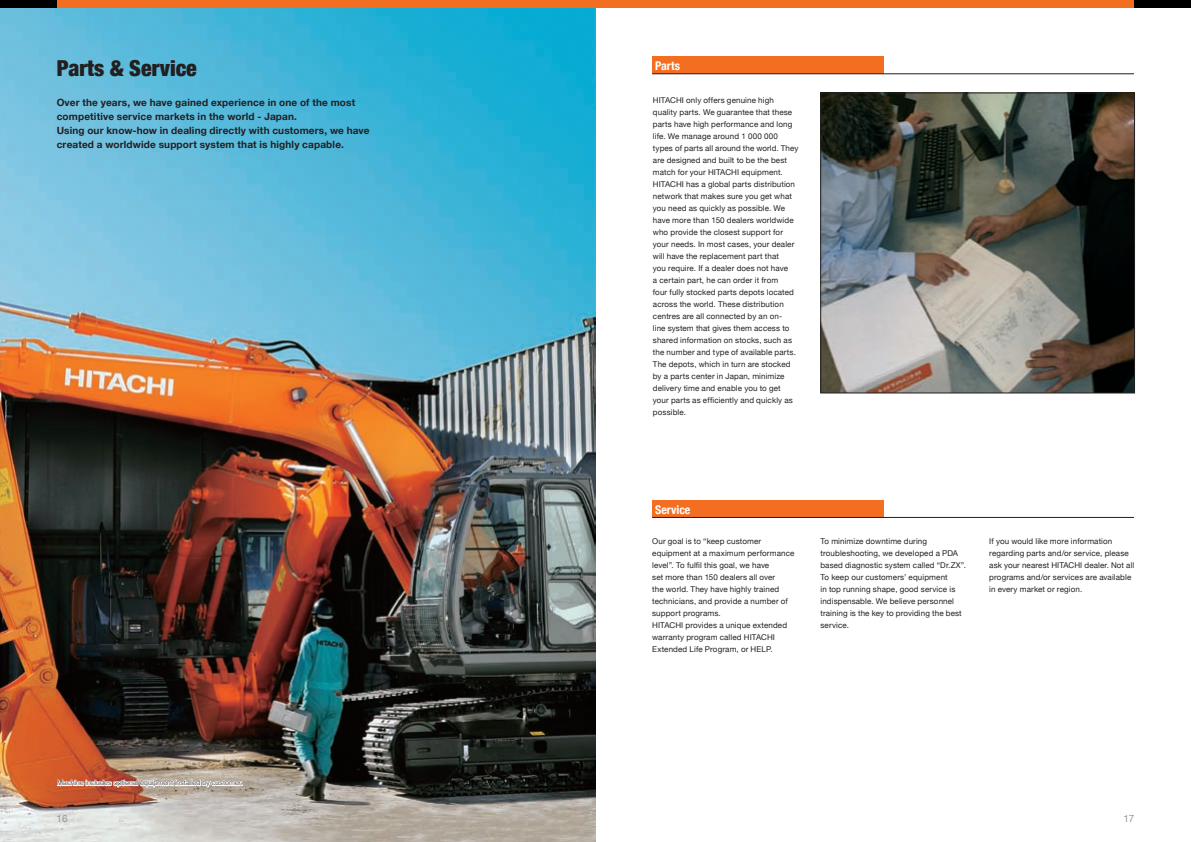
<style>
.page{position:relative;width:1191px;height:842px;background:#fff}
.page>*{position:absolute;margin:0;border:0;box-sizing:border-box;transform-origin:0 0}
.t1{font:900 condensed 22px "Helvetica Neue";color:#231f20}
.t2{font:700 condensed 12px "Helvetica Neue";color:#fff}
.t3{font:700 10px/14px "Helvetica Neue";letter-spacing:.015em;color:#231f20}
.t4{font:10px "Helvetica Neue";color:#939598}
.t5{font:8px/12px "Helvetica Neue";letter-spacing:.015em;color:#231f20}
.t6{font:300 7px "Helvetica Neue";letter-spacing:.02em;color:#231f20}
</style>
<div class="page">
<img style="left:822px;top:95px;width:310px;height:296px">
<div style="left:820px;top:93px;width:314px;height:300px;border:1px solid #231f20"></div>
<div style="left:652px;top:57px;width:232px;height:17px;background:#f36e21"></div>
<div style="left:652px;top:501px;width:232px;height:17px;background:#f36e21"></div>
<hr style="left:652px;top:73px;width:482px;height:1px;background:#231f20">
<hr style="left:652px;top:517px;width:482px;height:1px;background:#231f20">
<img style="left:0;top:8px;width:595px;height:834px">
<div style="left:0;top:0;width:595px;height:8px;background:#f36e21"></div>
<div style="left:0;top:0;width:57px;height:8px;background:#000"></div>
<div style="left:595px;top:0;width:596px;height:8px;background:#f36e21"></div>
<div style="left:1134px;top:0;width:57px;height:8px;background:#000"></div>
<svg style="left:56px;top:774px;width:187px;height:20px"></svg>
<h1 class="t1" style="left:57px;top:54px;width:142px">Parts &amp; Service</h1>
<h2 class="t2" style="left:655px;top:58px;width:27px">Parts</h2>
<p class="t3" style="left:57px;top:95px;width:314px">Over the years, we have gained experience in one of the most competitive service markets in the world - Japan.<br>Using our know-how in dealing directly with customers, we have created a worldwide support system that is highly capable.</p>
<p class="t6" style="left:57px;top:779px;width:187px">Machine includes optional equipment installed by customer.</p>
<p class="t5" style="left:653px;top:94px;width:147px">HITACHI only offers genuine high quality parts. We guarantee that these parts have high performance and long life. We manage around 1 000 000 types of parts all around the world. They are designed and built to be the best match for your HITACHI equipment.<br>HITACHI has a global parts distribution network that makes sure you get what you need as quickly as possible. We have more than 150 dealers worldwide who provide the closest support for your needs. In most cases, your dealer will have the replacement part that<br>you require. If a dealer does not have<br>a certain part, he can order it from<br>four fully stocked parts depots located across the world. These distribution centres are all connected by an on-<br>line system that gives them access to shared information on stocks, such as the number and type of available parts.<br>The depots, which in turn are stocked by a parts center in Japan, minimize delivery time and enable you to get your parts as efficiently and quickly as possible.</p>
<h2 class="t2" style="left:655px;top:502px;width:37px">Service</h2>
<p class="t5" style="left:652px;top:535px;width:144px">Our goal is to “keep customer equipment at a maximum performance level”. To fulfil this goal, we have<br>set more than 150 dealers all over<br>the world. They have highly trained technicians, and provide a number of support programs.<br>HITACHI provides a unique extended warranty program called HITACHI<br>Extended Life Program, or HELP.</p>
<p class="t5" style="left:820px;top:535px;width:147px">To minimize downtime during troubleshooting, we developed a PDA based diagnostic system called “Dr.ZX”.<br>To keep our customers’ equipment<br>in top running shape, good service is indispensable. We believe personnel training is the key to providing the best service.</p>
<p class="t5" style="left:989px;top:535px;width:146px">If you would like more information regarding parts and/or service, please ask your nearest HITACHI dealer. Not all programs and/or services are available in every market or region.</p>
<p class="t4" style="left:56px;top:813px;width:13px">16</p>
<p class="t4" style="left:1123px;top:813px;width:13px">17</p>
</div>
